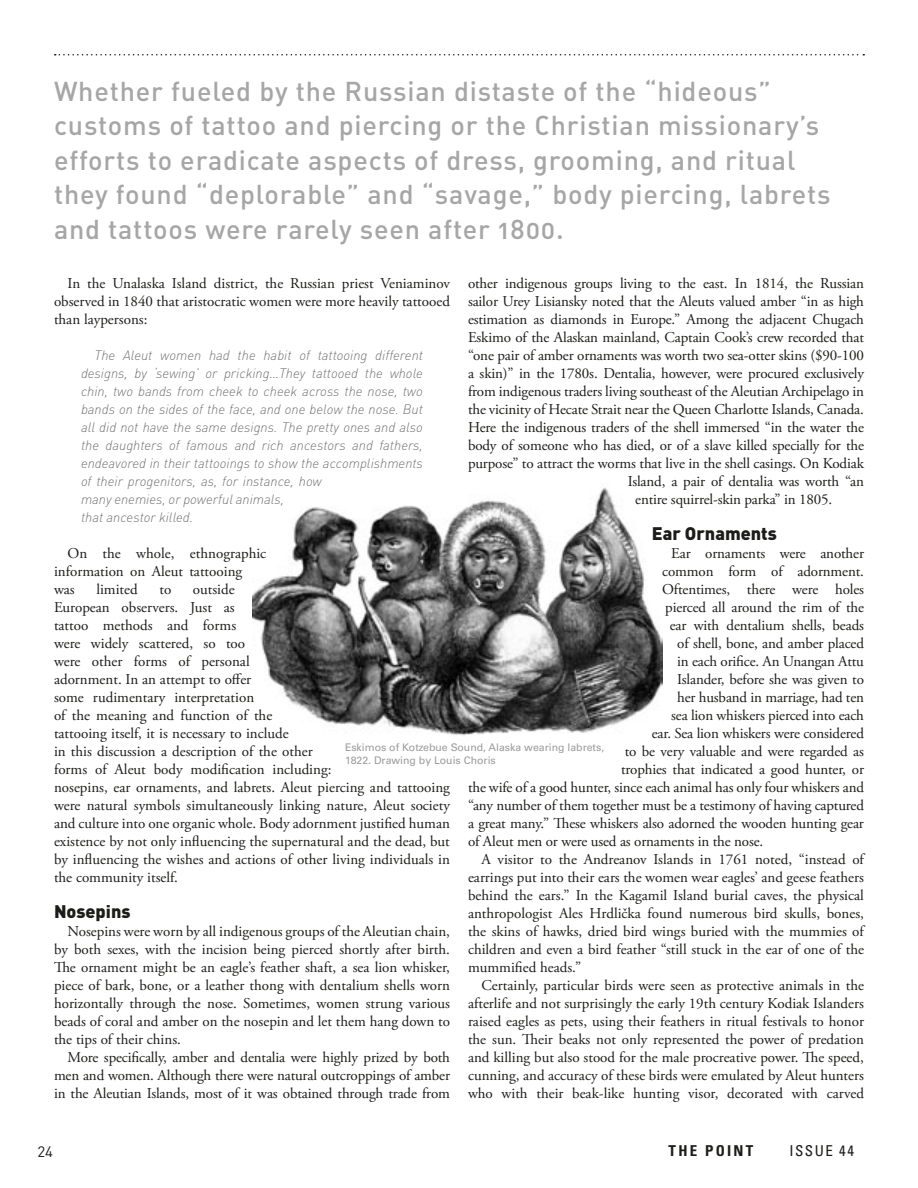
<style>
.page{position:relative;width:918px;height:1188px;background:#fff}
.page>*{position:absolute;margin:0;border:0;box-sizing:border-box;transform-origin:0 0}
.t1{font:27px/34.5px "DIN Medium Alternate";letter-spacing:.03em;color:#a6a6a7}
.t2{font:900 18px "DIN";color:#1c1c1a}
.t3{font:15px/18px "Adobe Garamond Pro";color:#1c1c1a;text-align:justify}
.t4{font:700 condensed 15px "Univers LT Std";letter-spacing:.15em;color:#1c1c1a}
.t5{font:condensed 15px "Univers LT Std";letter-spacing:.1em;color:#1c1c1a}
.t6{font:15px "DIN";color:#1c1c1a}
.t7{font:italic 300 13.5px/18px "DIN";color:#727273}
.t8{font:10.5px/13.5px "Univers LT Std";color:#9b9b9c}
</style>
<div class="page">
<img style="left:252px;top:488px;width:411px;height:248px">
<svg style="left:55px;top:54px;width:809px;height:2px"></svg>
<p class="t1" style="left:54px;top:73px;width:778px">Whether fueled by the Russian distaste of the “hideous” customs of tattoo and piercing or the Christian missionary’s efforts to eradicate aspects of dress, grooming, and ritual they found “deplorable” and “savage,” body piercing, labrets and tattoos were rarely seen after 1800.</p>
<p class="t3" style="left:54px;top:275px;width:398px;text-indent:14px">In the Unalaska Island district, the Russian priest Veniaminov observed in 1840 that aristocratic women were more heavily tattooed than laypersons:</p>
<p class="t7" style="left:81px;top:346px;width:343px;text-indent:14px">The Aleut women had the habit of tattooing different designs, by ‘sewing’ or pricking…They tattooed the whole chin, two bands from cheek to cheek across the nose, two bands on the sides of the face, and one below the nose. But all did not have the same designs. The pretty ones and also the daughters of famous and rich ancestors and fathers, endeavored in their tattooings to show the accomplishments of their progenitors, as, for instance, how<br>many enemies, or powerful animals,<br>that ancestor killed.</p>
<p class="t3" style="left:54px;top:545px;width:214px;text-align:left;text-indent:13px">On the whole, ethnographic information on Aleut tattooing was</p>
<p class="t3" style="left:468px;top:275px;width:398px">other indigenous groups living to the east. In 1814, the Russian</p>
<p class="t3" style="left:468px;top:293px;width:397px">sailor Urey Lisiansky noted that the Aleuts valued amber “in as high</p>
<p class="t3" style="left:468px;top:311px;width:397px">estimation as diamonds in Europe.” Among the adjacent Chugach</p>
<p class="t3" style="left:468px;top:329px;width:398px">Eskimo of the Alaskan mainland, Captain Cook’s crew recorded that</p>
<p class="t3" style="left:468px;top:347px;width:397px">“one pair of amber ornaments was worth two sea-otter skins ($90-100</p>
<p class="t3" style="left:468px;top:365px;width:397px">a skin)” in the 1780s. Dentalia, however, were procured exclusively</p>
<p class="t3" style="left:468px;top:383px;width:397px">from indigenous traders living southeast of the Aleutian Archipelago in</p>
<p class="t3" style="left:468px;top:401px;width:397px">the vicinity of Hecate Strait near the Queen Charlotte Islands, Canada.</p>
<p class="t3" style="left:468px;top:419px;width:398px">Here the indigenous traders of the shell immersed “in the water the</p>
<p class="t3" style="left:468px;top:437px;width:398px">body of someone who has died, or of a slave killed specially for the</p>
<p class="t3" style="left:468px;top:455px;width:397px">purpose” to attract the worms that live in the shell casings. On Kodiak</p>
<p class="t3" style="left:628px;top:473px;width:238px">Island, a pair of dentalia was worth “an</p>
<p class="t3" style="left:635px;top:491px;width:199px">entire squirrel-skin parka” in 1805.</p>
<p class="t2" style="left:652px;top:521px;width:127px">Ear Ornaments</p>
<p class="t3" style="left:671px;top:545px;width:194px">Ear ornaments were another</p>
<p class="t3" style="left:662px;top:563px;width:203px">common form of adornment.</p>
<p class="t3" style="left:662px;top:581px;width:203px">Oftentimes, there were holes</p>
<p class="t3" style="left:665px;top:599px;width:200px">pierced all around the rim of the</p>
<p class="t3" style="left:670px;top:617px;width:196px">ear with dentalium shells, beads</p>
<p class="t3" style="left:677px;top:635px;width:188px">of shell, bone, and amber placed</p>
<p class="t3" style="left:677px;top:653px;width:188px">in each orifice. An Unangan Attu</p>
<p class="t3" style="left:677px;top:671px;width:188px">Islander, before she was given to</p>
<p class="t3" style="left:677px;top:689px;width:188px">her husband in marriage, had ten</p>
<p class="t3" style="left:671px;top:707px;width:194px">sea lion whiskers pierced into each</p>
<p class="t3" style="left:652px;top:725px;width:214px">ear. Sea lion whiskers were considered</p>
<p class="t3" style="left:625px;top:743px;width:241px">to be very valuable and were regarded as</p>
<p class="t3" style="left:621px;top:761px;width:244px">trophies that indicated a good hunter, or</p>
<p class="t3" style="left:468px;top:779px;width:398px">the wife of a good hunter, since each animal has only four whiskers and</p>
<p class="t3" style="left:468px;top:797px;width:397px">“any number of them together must be a testimony of having captured</p>
<p class="t3" style="left:468px;top:815px;width:397px">a great many.” These whiskers also adorned the wooden hunting gear</p>
<p class="t3" style="left:468px;top:833px;width:297px">of Aleut men or were used as ornaments in the nose.</p>
<p class="t3" style="left:482px;top:851px;width:384px">A visitor to the Andreanov Islands in 1761 noted, “instead of</p>
<p class="t3" style="left:468px;top:869px;width:397px">earrings put into their ears the women wear eagles’ and geese feathers</p>
<p class="t3" style="left:468px;top:887px;width:397px">behind the ears.” In the Kagamil Island burial caves, the physical</p>
<p class="t3" style="left:468px;top:905px;width:397px">anthropologist Ales Hrdlička found numerous bird skulls, bones,</p>
<p class="t3" style="left:468px;top:923px;width:397px">the skins of hawks, dried bird wings buried with the mummies of</p>
<p class="t3" style="left:468px;top:941px;width:398px">children and even a bird feather “still stuck in the ear of one of the</p>
<p class="t3" style="left:468px;top:959px;width:115px">mummified heads.”</p>
<p class="t3" style="left:482px;top:977px;width:384px">Certainly, particular birds were seen as protective animals in the</p>
<p class="t3" style="left:468px;top:995px;width:398px">afterlife and not surprisingly the early 19th century Kodiak Islanders</p>
<p class="t3" style="left:468px;top:1013px;width:398px">raised eagles as pets, using their feathers in ritual festivals to honor</p>
<p class="t3" style="left:468px;top:1031px;width:397px">the sun. Their beaks not only represented the power of predation</p>
<p class="t3" style="left:468px;top:1049px;width:397px">and killing but also stood for the male procreative power. The speed,</p>
<p class="t3" style="left:468px;top:1067px;width:398px">cunning, and accuracy of these birds were emulated by Aleut hunters</p>
<p class="t3" style="left:468px;top:1085px;width:398px">who with their beak-like hunting visor, decorated with carved</p>
<p class="t3" style="left:54px;top:581px;width:397px;text-align:left;text-indent:139px">outside<br>European observers. Just as<br>tattoo methods and forms<br>were widely scattered, so too<br>were other forms of personal<br>adornment. In an attempt to offer<br>some rudimentary interpretation<br>of the meaning and function of the<br>tattooing itself, it is necessary to include<br>in this discussion a description of the other<br>forms of Aleut body modification including:<br>nosepins, ear ornaments, and labrets. Aleut piercing and tattooing were natural symbols simultaneously linking nature, Aleut society and culture into one organic whole. Body adornment justified human existence by not only influencing the supernatural and the dead, but by influencing the wishes and actions of other living individuals in the community itself.</p>
<p class="t2" style="left:54px;top:899px;width:78px">Nosepins</p>
<p class="t3" style="left:54px;top:923px;width:398px;text-indent:14px">Nosepins were worn by all indigenous groups of the Aleutian chain, by both sexes, with the incision being pierced shortly after birth.<br>The ornament might be an eagle’s feather shaft, a sea lion whisker, piece of bark, bone, or a leather thong with dentalium shells worn horizontally through the nose. Sometimes, women strung various beads of coral and amber on the nosepin and let them hang down to the tips of their chins.</p>
<p class="t3" style="left:54px;top:1049px;width:398px;text-indent:14px">More specifically, amber and dentalia were highly prized by both men and women. Although there were natural outcroppings of amber in the Aleutian Islands, most of it was obtained through trade from</p>
<p class="t3" style="left:96px;top:581px;width:43px">limited</p>
<p class="t3" style="left:159px;top:581px;width:13px">to</p>
<p class="t8" style="left:345px;top:741px;width:261px">Eskimos of Kotzebue Sound, Alaska wearing labrets,<br>1822. Drawing by Louis Choris</p>
<p class="t6" style="left:38px;top:1142px;width:17px">24</p>
<p class="t4" style="left:669px;top:1141px;width:86px">THE POINT</p>
<p class="t5" style="left:789px;top:1141px;width:66px">ISSUE 44</p>
</div>
